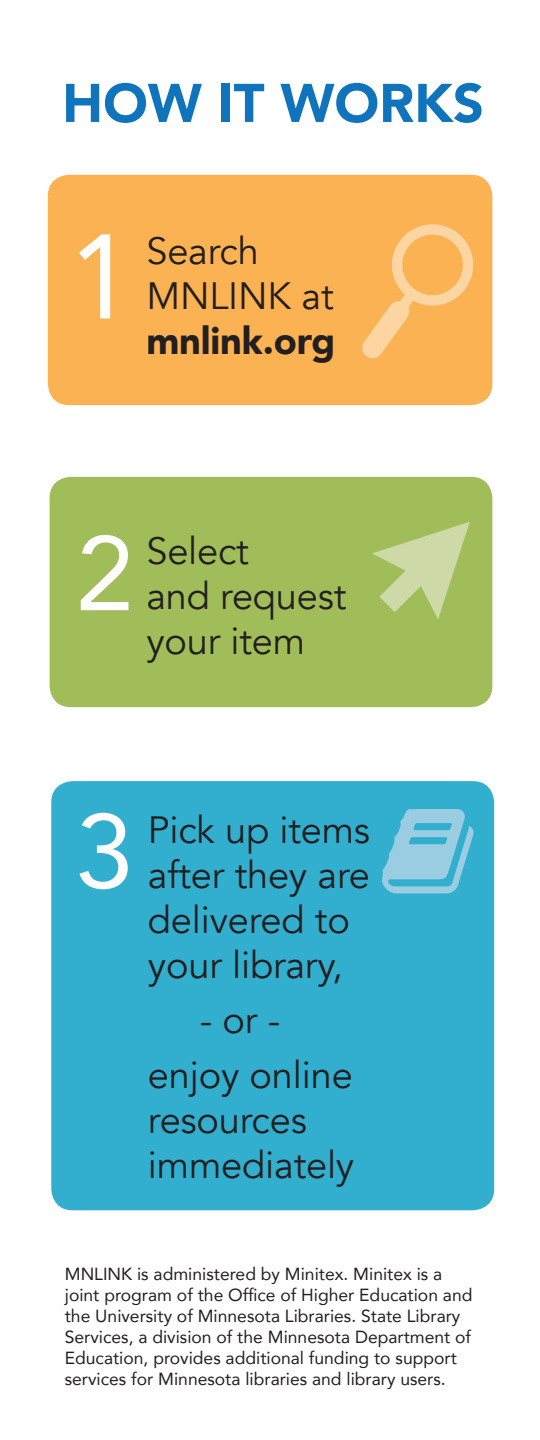
<style>
.page{position:relative;width:540px;height:1440px;background:#fff}
.page>*{position:absolute;margin:0;border:0;box-sizing:border-box;transform-origin:0 0}
.t1{font:118.75px "Avenir";color:#fff}
.t2{font:104.5px "Avenir";color:#fff}
.t3{font:900 53.75px "Avenir";color:#1074bc}
.t4{font:38px/45px "Avenir";letter-spacing:-.005em;color:#231f20}
.t5{font:900 38px "Avenir";letter-spacing:-.005em;color:#231f20}
.t6{font:17.5px/21px "Avenir";color:#231f20}
</style>
<div class="page">
<div style="left:48px;top:175px;width:444px;height:230px;background:#fbb252;border-radius:21px"></div>
<svg style="left:362px;top:224px;width:112px;height:135px"></svg>
<div style="left:50px;top:477px;width:442px;height:230px;background:#a0bd59;border-radius:21px"></div>
<svg style="left:372px;top:522px;width:98px;height:97px"></svg>
<div style="left:51px;top:781px;width:443px;height:429px;background:#32aecf;border-radius:21px"></div>
<svg style="left:382px;top:809px;width:92px;height:84px"></svg>
<h3 class="t3" style="left:62px;top:57px;width:423px">HOW IT WORKS</h3>
<h1 class="t1" style="left:67px;top:182px;width:68px">1</h1>
<h3 class="t4" style="left:146px;top:229px;width:189px">Search<br>MNLINK at</h3>
<h3 class="t5" style="left:146px;top:309px;width:191px">mnlink.org</h3>
<h2 class="t2" style="left:76px;top:490px;width:60px">2</h2>
<h3 class="t4" style="left:146px;top:529px;width:202px">Select<br>and request your item</h3>
<h2 class="t2" style="left:76px;top:768px;width:60px">3</h2>
<h3 class="t4" style="left:148px;top:808px;width:224px">Pick up items after they are delivered to your library,</h3>
<h3 class="t4" style="left:148px;top:993px;width:206px;line-height:54.8px;text-align:center">- or -<br>enjoy online</h3>
<h3 class="t4" style="left:148px;top:1098px;width:208px">resources immediately</h3>
<p class="t6" style="left:65px;top:1263px;width:409px">MNLINK is administered by Minitex. Minitex is a joint program of the Office of Higher Education and the University of Minnesota Libraries. State Library Services, a division of the Minnesota Department of Education, provides additional funding to support services for Minnesota libraries and library users.</p>
</div>
